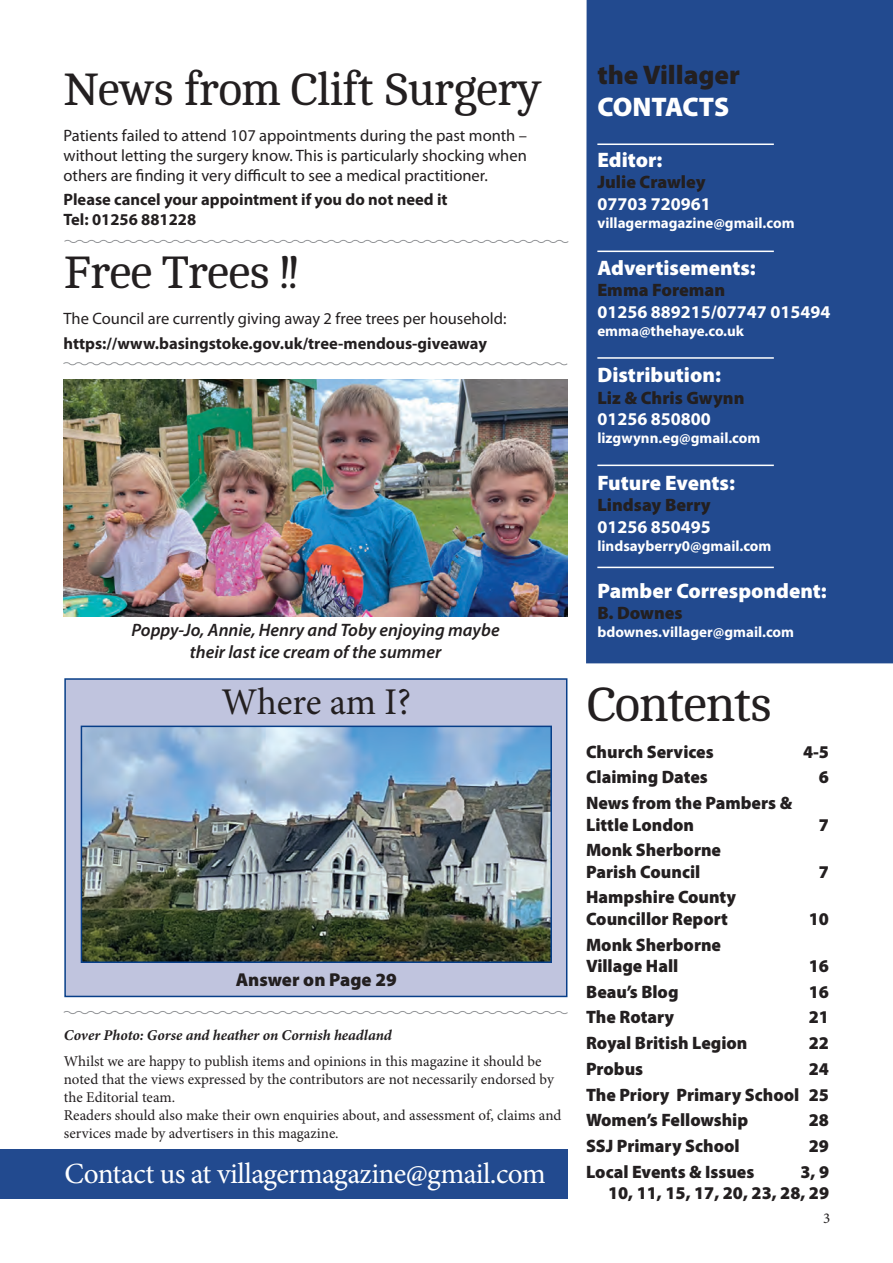
<style>
.page{position:relative;width:893px;height:1263px;background:#fff}
.page>*{position:absolute;margin:0;border:0;box-sizing:border-box;transform-origin:0 0}
.Article_Heading{font:49.5px "Cambo";letter-spacing:-.03em;color:#231f20}
.Article_Heading-2{font:46.5px "Cambo";letter-spacing:-.03em;color:#231f20}
.Article_Text{font:37.8px "Minion Pro";letter-spacing:-.01em;color:#231f20}
.t1{font:29.25px "Minion Pro";letter-spacing:-.02em;color:#fff}
.t2{font:900 27px "Myriad Pro";color:#231f20}
.t3{font:900 27px "Myriad Pro";letter-spacing:-.01em;color:#fff}
.t4{font:900 21px "Myriad Pro";color:#fff}
.Article_Text_Sub_Head{font:900 18.75px "Myriad Pro";color:#231f20}
.Article_Text_Sub_Head-2{font:900 18px/21.5px "Myriad Pro";color:#231f20}
.Article_Text_Sub_Head-3{font:italic 600 18px/21.6px "Myriad Pro";color:#231f20;text-align:center}
.t5{font:700 18px/21.6px "Myriad Pro";color:#fff}
.Article_Text_Sub_Head-4{font:16.5px/19.8px "Myriad Pro";color:#231f20;text-align:justify}
.Article_Text_Sub_Head-5{font:700 16.5px "Myriad Pro";color:#231f20}
.Article_Text-2{font:15px/18px "Minion Pro";letter-spacing:-.005em;color:#231f20}
.t6{font:700 15px "Myriad Pro";color:#fff}
.Article_Text-3{font:italic 700 15px "Minion Pro";letter-spacing:-.005em;color:#231f20}
.s1{font-weight:900;color:#231f20}
</style>
<div class="page">
<div style="left:1px;top:1149px;width:567px;height:50px;background:#224a8f"></div>
<div style="left:586px;top:0;width:307px;height:663px;background:#224a8f"></div>
<hr style="left:597px;top:251px;width:177px;height:1px;background:#fff">
<hr style="left:597px;top:144px;width:177px;height:1px;background:#fff">
<hr style="left:597px;top:357px;width:177px;height:2px;background:#fff">
<hr style="left:597px;top:465px;width:177px;height:1px;background:#fff">
<hr style="left:597px;top:567px;width:177px;height:1px;background:#fff">
<svg style="left:63px;top:1011px;width:505px;height:3px"></svg>
<svg style="left:64px;top:239px;width:505px;height:4px"></svg>
<svg style="left:63px;top:362px;width:505px;height:4px"></svg>
<img style="left:64px;top:379px;width:503px;height:238px">
<div style="left:64px;top:678px;width:503px;height:319px;background:#c0c4de;border:2px solid #073e88"></div>
<img style="left:84px;top:729px;width:465px;height:231px">
<div style="left:81px;top:726px;width:471px;height:237px;border:2px solid #073e88"></div>
<p class="Article_Heading-2" style="left:64px;top:64px;width:480px">News from Clift Surgery</p>
<p class="Article_Text_Sub_Head-4" style="left:64px;top:126px;width:465px">Patients failed to attend 107 appointments during the past month – without letting the surgery know. This is particularly shocking when others are finding it very difficult to see a medical practitioner.</p>
<p class="Article_Text_Sub_Head-5" style="left:64px;top:189px;width:386px">Please cancel your appointment if you do not need it</p>
<p class="Article_Text_Sub_Head-5" style="left:64px;top:209px;width:134px">Tel: 01256 881228</p>
<p class="Article_Heading-2" style="left:64px;top:247px;width:236px">Free Trees !!</p>
<p class="Article_Text_Sub_Head-4" style="left:64px;top:309px;width:444px">The Council are currently giving away 2 free trees per household:</p>
<p class="Article_Text_Sub_Head-5" style="left:64px;top:332px;width:425px">https://www.basingstoke.gov.uk/tree-mendous-giveaway</p>
<p class="Article_Text_Sub_Head-3" style="left:132px;top:619px;width:369px">Poppy-Jo, Annie, Henry and Toby enjoying maybe their last ice cream of the summer</p>
<p class="Article_Text" style="left:222px;top:676px;width:191px">Where am I?</p>
<p class="Article_Text_Sub_Head" style="left:236px;top:967px;width:163px">Answer on Page 29</p>
<p class="Article_Text-3" style="left:64px;top:1024px;width:330px">Cover Photo: Gorse and heather on Cornish headland</p>
<p class="Article_Text-2" style="left:64px;top:1052px;width:499px">Whilst we are happy to publish items and opinions in this magazine it should be noted that the views expressed by the contributors are not necessarily endorsed by the Editorial team.<br>Readers should also make their own enquiries about, and assessment of, claims and services made by advertisers in this magazine.</p>
<p class="t1" style="left:64px;top:1154px;width:483px">Contact us at villagermagazine@gmail.com</p>
<p class="t2" style="left:597px;top:57px;width:144px">the Villager</p>
<p class="t3" style="left:597px;top:89px;width:133px">CONTACTS</p>
<p class="t4" style="left:597px;top:146px;width:66px">Editor:</p>
<p class="Article_Text_Sub_Head-2" style="left:597px;top:171px;width:110px">Julie Crawley</p>
<p class="t5" style="left:597px;top:193px;width:115px">07703 720961</p>
<p class="t6" style="left:597px;top:213px;width:199px">villagermagazine@gmail.com</p>
<p class="t4" style="left:597px;top:253px;width:160px">Advertisements:</p>
<p class="t5" style="left:597px;top:279px;width:235px"><span class="s1">Emma Foreman<br></span>01256 889215/07747 015494</p>
<p class="t6" style="left:597px;top:321px;width:148px">emma@thehaye.co.uk</p>
<p class="t4" style="left:597px;top:361px;width:125px">Distribution:</p>
<p class="Article_Text_Sub_Head-2" style="left:597px;top:386px;width:149px">Liz &amp; Chris Gwynn</p>
<p class="t5" style="left:597px;top:408px;width:115px">01256 850800</p>
<p class="t6" style="left:597px;top:429px;width:165px">lizgwynn.eg@gmail.com</p>
<p class="t4" style="left:597px;top:469px;width:139px">Future Events:</p>
<p class="Article_Text_Sub_Head-2" style="left:597px;top:494px;width:115px">Lindsay Berry</p>
<p class="t5" style="left:597px;top:516px;width:115px">01256 850495</p>
<p class="t6" style="left:597px;top:536px;width:176px">lindsayberry0@gmail.com</p>
<p class="t4" style="left:597px;top:576px;width:231px">Pamber Correspondent:</p>
<p class="Article_Text_Sub_Head-2" style="left:597px;top:602px;width:87px">B. Downes</p>
<p class="t6" style="left:597px;top:622px;width:198px">bdownes.villager@gmail.com</p>
<p class="Article_Heading" style="left:586px;top:677px;width:188px">Contents</p>
<p class="Article_Text_Sub_Head-2" style="left:586px;top:740px;width:129px">Church Services</p>
<p class="Article_Text_Sub_Head-2" style="left:803px;top:740px;width:28px">4-5</p>
<p class="Article_Text_Sub_Head-2" style="left:586px;top:766px;width:123px">Claiming Dates</p>
<p class="Article_Text_Sub_Head-2" style="left:819px;top:766px;width:12px">6</p>
<p class="Article_Text_Sub_Head-2" style="left:586px;top:791px;width:208px">News from the Pambers &amp;<br>Little London</p>
<p class="Article_Text_Sub_Head-2" style="left:819px;top:813px;width:12px">7</p>
<p class="Article_Text_Sub_Head-2" style="left:586px;top:839px;width:137px">Monk Sherborne<br>Parish Council</p>
<p class="Article_Text_Sub_Head-2" style="left:586px;top:886px;width:151px">Hampshire County<br>Councillor Report</p>
<p class="Article_Text_Sub_Head-2" style="left:586px;top:933px;width:137px">Monk Sherborne<br>Village Hall</p>
<p class="Article_Text_Sub_Head-2" style="left:819px;top:860px;width:12px">7</p>
<p class="Article_Text_Sub_Head-2" style="left:809px;top:907px;width:22px">10</p>
<p class="Article_Text_Sub_Head-2" style="left:809px;top:954px;width:22px">16</p>
<p class="Article_Text_Sub_Head-2" style="left:586px;top:980px;width:94px">Beau’s Blog</p>
<p class="Article_Text_Sub_Head-2" style="left:809px;top:980px;width:22px">16</p>
<p class="Article_Text_Sub_Head-2" style="left:586px;top:1006px;width:90px">The Rotary</p>
<p class="Article_Text_Sub_Head-2" style="left:809px;top:1006px;width:22px">21</p>
<p class="Article_Text_Sub_Head-2" style="left:586px;top:1032px;width:163px">Royal British Legion</p>
<p class="Article_Text_Sub_Head-2" style="left:809px;top:1032px;width:22px">22</p>
<p class="Article_Text_Sub_Head-2" style="left:586px;top:1057px;width:59px">Probus</p>
<p class="Article_Text_Sub_Head-2" style="left:809px;top:1057px;width:22px">24</p>
<p class="Article_Text_Sub_Head-2" style="left:586px;top:1083px;width:245px">The Priory Primary School 25</p>
<p class="Article_Text_Sub_Head-2" style="left:586px;top:1109px;width:164px">Women’s Fellowship</p>
<p class="Article_Text_Sub_Head-2" style="left:809px;top:1109px;width:22px">28</p>
<p class="Article_Text_Sub_Head-2" style="left:586px;top:1134px;width:155px">SSJ Primary School</p>
<p class="Article_Text_Sub_Head-2" style="left:809px;top:1134px;width:22px">29</p>
<p class="Article_Text_Sub_Head-2" style="left:586px;top:1160px;width:170px">Local Events &amp; Issues</p>
<p class="Article_Text_Sub_Head-2" style="left:608px;top:1160px;width:223px;text-align:right">3, 9<br>10, 11, 15, 17, 20, 23, 28, 29</p>
<p class="Article_Text-2" style="left:823px;top:1209px;width:9px">3</p>
</div>
